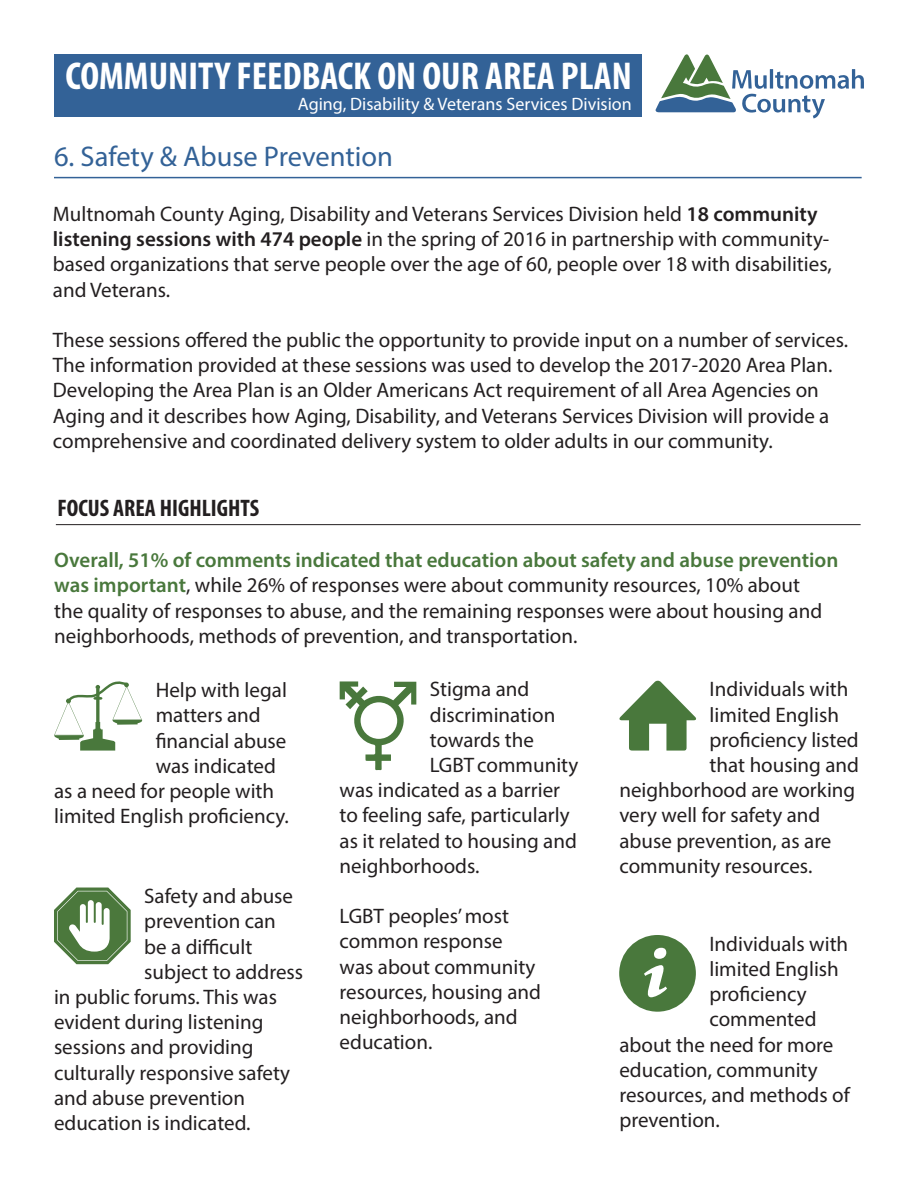
<style>
.page{position:relative;width:918px;height:1188px;background:#fff}
.page>*{position:absolute;margin:0;border:0;box-sizing:border-box;transform-origin:0 0}
.t1{font:700 condensed 39px "Myriad Pro";color:#fff}
.t2{font:28.5px "Myriad Pro";color:#336297}
.t3{font:700 condensed 24px "Myriad Pro";color:#231f20}
.t4{font:21px/25.2px "Myriad Pro";color:#231f20}
.t5{font:18px "Myriad Pro";color:#fff}
.s1{font-weight:600}
.s2{font-weight:600;color:#49783c}
</style>
<div class="page">
<div style="left:55px;top:55px;width:587px;height:62px;background:#336297"></div>
<svg style="left:656px;top:54px;width:208px;height:64px"></svg>
<hr style="left:54px;top:177px;width:808px;height:1px;background:#336297">
<hr style="left:56px;top:524px;width:805px;height:1px;background:#231f20">
<svg style="left:340px;top:681px;width:76px;height:89px"></svg>
<svg style="left:54px;top:681px;width:88px;height:70px"></svg>
<svg style="left:54px;top:888px;width:77px;height:76px"></svg>
<svg style="left:619px;top:935px;width:77px;height:77px"></svg>
<svg style="left:619px;top:680px;width:78px;height:71px"></svg>
<h1 class="t1" style="left:65px;top:51px;width:568px">COMMUNITY FEEDBACK ON OUR AREA PLAN</h1>
<p class="t5" style="left:298px;top:93px;width:335px">Aging, Disability &amp; Veterans Services Division</p>
<p class="t2" style="left:54px;top:139px;width:340px">6. Safety &amp; Abuse Prevention</p>
<p class="t4" style="left:53px;top:201px;width:780px">Multnomah County Aging, Disability and Veterans Services Division held <span class="s1">18 community listening sessions with 474 people</span> in the spring of 2016 in partnership with community&shy;based organizations that serve people over the age of 60, people over 18 with disabilities, and Veterans.</p>
<p class="t4" style="left:53px;top:327px;width:797px">These sessions offered the public the opportunity to provide input on a number of services.<br>The information provided at these sessions was used to develop the 2017-2020 Area Plan.<br>Developing the Area Plan is an Older Americans Act requirement of all Area Agencies on Aging and it describes how Aging, Disability, and Veterans Services Division will provide a comprehensive and coordinated delivery system to older adults in our community.</p>
<p class="t3" style="left:58px;top:493px;width:203px">FOCUS AREA HIGHLIGHTS</p>
<p class="t4" style="left:54px;top:547px;width:786px"><span class="s2">Overall, 51% of comments indicated that education about safety and abuse prevention was important</span>, while 26% of responses were about community resources, 10% about<br>the quality of responses to abuse, and the remaining responses were about housing and neighborhoods, methods of prevention, and transportation.</p>
<p class="t4" style="left:430px;top:676px;width:101px">Stigma and</p>
<p class="t4" style="left:430px;top:702px;width:127px">discrimination</p>
<p class="t4" style="left:430px;top:727px;width:106px">towards the</p>
<p class="t4" style="left:430px;top:752px;width:150px">LGBT community</p>
<p class="t4" style="left:340px;top:777px;width:222px">was indicated as a barrier</p>
<p class="t4" style="left:340px;top:802px;width:231px">to feeling safe, particularly</p>
<p class="t4" style="left:340px;top:828px;width:239px">as it related to housing and</p>
<p class="t4" style="left:340px;top:853px;width:141px">neighborhoods.</p>
<p class="t4" style="left:340px;top:903px;width:203px">LGBT peoples’ most common response was about community resources, housing and neighborhoods, and education.</p>
<p class="t4" style="left:710px;top:676px;width:140px">Individuals with</p>
<p class="t4" style="left:710px;top:702px;width:131px">limited English</p>
<p class="t4" style="left:710px;top:727px;width:151px">proficiency listed</p>
<p class="t4" style="left:710px;top:752px;width:151px">that housing and</p>
<p class="t4" style="left:619px;top:777px;width:237px">neighborhood are working</p>
<p class="t4" style="left:619px;top:802px;width:202px">very well for safety and</p>
<p class="t4" style="left:619px;top:828px;width:214px">abuse prevention, as are</p>
<p class="t4" style="left:619px;top:853px;width:194px">community resources.</p>
<p class="t4" style="left:156px;top:677px;width:133px">Help with legal</p>
<p class="t4" style="left:156px;top:702px;width:107px">matters and</p>
<p class="t4" style="left:156px;top:728px;width:132px">financial abuse</p>
<p class="t4" style="left:156px;top:753px;width:122px">was indicated</p>
<p class="t4" style="left:54px;top:778px;width:222px">as a need for people with</p>
<p class="t4" style="left:54px;top:803px;width:236px">limited English proficiency.</p>
<p class="t4" style="left:144px;top:883px;width:150px">Safety and abuse</p>
<p class="t4" style="left:144px;top:908px;width:133px">prevention can</p>
<p class="t4" style="left:144px;top:934px;width:110px">be a difficult</p>
<p class="t4" style="left:144px;top:959px;width:160px">subject to address</p>
<p class="t4" style="left:54px;top:984px;width:225px">in public forums. This was</p>
<p class="t4" style="left:54px;top:1009px;width:211px">evident during listening</p>
<p class="t4" style="left:54px;top:1034px;width:201px">sessions and providing</p>
<p class="t4" style="left:54px;top:1060px;width:238px">culturally responsive safety</p>
<p class="t4" style="left:54px;top:1085px;width:193px">and abuse prevention</p>
<p class="t4" style="left:54px;top:1110px;width:198px">education is indicated.</p>
<p class="t4" style="left:709px;top:931px;width:140px">Individuals with</p>
<p class="t4" style="left:709px;top:956px;width:131px">limited English</p>
<p class="t4" style="left:709px;top:981px;width:99px">proficiency</p>
<p class="t4" style="left:709px;top:1006px;width:109px">commented</p>
<p class="t4" style="left:619px;top:1032px;width:216px">about the need for more</p>
<p class="t4" style="left:619px;top:1057px;width:200px">education, community</p>
<p class="t4" style="left:619px;top:1082px;width:232px">resources, and methods of</p>
<p class="t4" style="left:619px;top:1107px;width:102px">prevention.</p>
</div>
